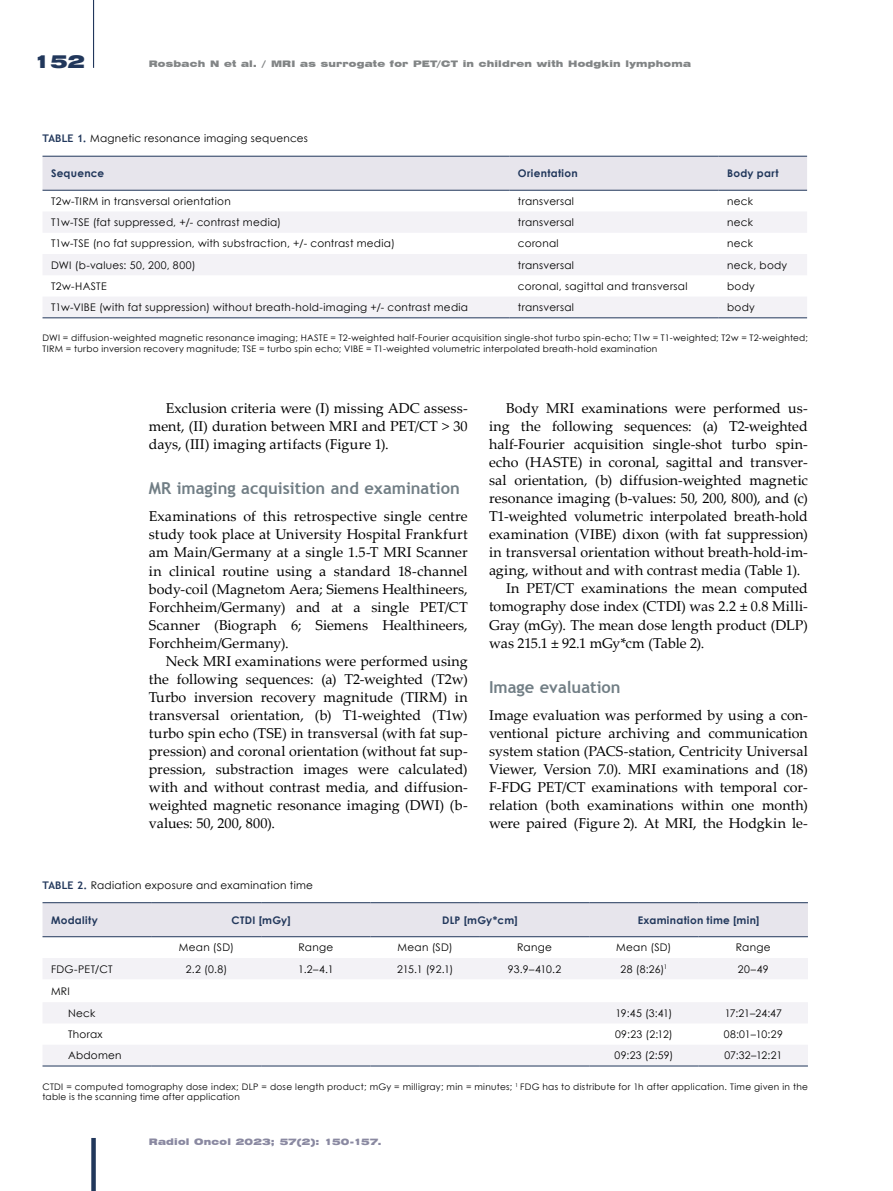
<style>
.page{position:relative;width:893px;height:1191px;background:#fff}
.page>*{position:absolute;margin:0;border:0;box-sizing:border-box;transform-origin:0 0}
.t1{font:900 expanded 18px "Swiss 721 BT";color:#21375b}
.t2{font:700 16.5px "Trebuchet MS";color:#717e85}
.t3{font:14.25px/18px "Palatino Linotype";letter-spacing:.005em;color:#000;text-align:justify}
.t4{font:14.25px "Palatino Linotype";letter-spacing:-.015em;color:#000}
.t5{font:10.5px/22px "Century Gothic";letter-spacing:.025em;color:#000}
.t6{font:700 10.5px "Century Gothic";letter-spacing:.03em;color:#21375b}
.t7{font:9px/10.5px "Century Gothic";letter-spacing:.03em;color:#000}
.t8{font:900 expanded 9px "Swiss 721 BT";letter-spacing:.025em;color:#828586}
.t9{font:900 expanded 9px "Swiss 721 BT";letter-spacing:.02em;color:#8a89a1}
.s1{font-family:"Trebuchet MS";font-weight:700;color:#21375b}
</style>
<div class="page">
<div style="left:91px;top:1138px;width:5px;height:53px;background:#21375b"></div>
<hr style="left:93px;top:0;width:1px;height:68px;background:#21375b">
<div style="left:43px;top:157px;width:764px;height:33px;background:#e7e5ec"></div>
<svg style="left:43px;top:212px;width:764px;height:105px;fill:#f3f2f6"></svg>
<hr style="left:43px;top:190px;width:466px;height:1px;background:#21375b">
<hr style="left:509px;top:190px;width:210px;height:1px;background:#21375b">
<hr style="left:719px;top:190px;width:88px;height:1px;background:#21375b">
<hr style="left:43px;top:317px;width:466px;height:1px;background:#21375b">
<hr style="left:509px;top:317px;width:210px;height:1px;background:#21375b">
<hr style="left:719px;top:317px;width:88px;height:1px;background:#21375b">
<hr style="left:43px;top:156px;width:466px;height:1px;background:#21375b">
<hr style="left:509px;top:156px;width:210px;height:1px;background:#21375b">
<hr style="left:719px;top:156px;width:88px;height:1px;background:#21375b">
<div style="left:43px;top:903px;width:765px;height:33px;background:#e7e5ec"></div>
<svg style="left:43px;top:958px;width:765px;height:107px;fill:#f3f2f6"></svg>
<hr style="left:43px;top:902px;width:109px;height:1px;background:#21375b">
<hr style="left:152px;top:902px;width:109px;height:1px;background:#21375b">
<hr style="left:261px;top:902px;width:110px;height:1px;background:#21375b">
<hr style="left:371px;top:902px;width:109px;height:1px;background:#21375b">
<hr style="left:480px;top:902px;width:109px;height:1px;background:#21375b">
<hr style="left:589px;top:902px;width:110px;height:1px;background:#21375b">
<hr style="left:699px;top:902px;width:109px;height:1px;background:#21375b">
<hr style="left:43px;top:1065px;width:109px;height:1px;background:#21375b">
<hr style="left:152px;top:1065px;width:109px;height:1px;background:#21375b">
<hr style="left:261px;top:1065px;width:110px;height:1px;background:#21375b">
<hr style="left:371px;top:1065px;width:109px;height:1px;background:#21375b">
<hr style="left:480px;top:1065px;width:109px;height:1px;background:#21375b">
<hr style="left:589px;top:1065px;width:110px;height:1px;background:#21375b">
<hr style="left:699px;top:1065px;width:109px;height:1px;background:#21375b">
<hr style="left:43px;top:936px;width:109px;height:1px;background:#21375b">
<hr style="left:152px;top:936px;width:109px;height:1px;background:#21375b">
<hr style="left:261px;top:936px;width:110px;height:1px;background:#21375b">
<hr style="left:371px;top:936px;width:109px;height:1px;background:#21375b">
<hr style="left:480px;top:936px;width:109px;height:1px;background:#21375b">
<hr style="left:589px;top:936px;width:110px;height:1px;background:#21375b">
<hr style="left:699px;top:936px;width:109px;height:1px;background:#21375b">
<p class="t1" style="left:33px;top:50px;width:53px">152</p>
<p class="t8" style="left:149px;top:58px;width:544px">Rosbach N et al. / MRI as surrogate for PET/CT in children with Hodgkin lymphoma</p>
<p class="t5" style="left:43px;top:127px;width:267px"><span class="s1">TABLE 1.</span> Magnetic resonance imaging sequences</p>
<p class="t6" style="left:51px;top:165px;width:55px">Sequence</p>
<p class="t6" style="left:518px;top:165px;width:61px">Orientation</p>
<p class="t6" style="left:727px;top:165px;width:53px">Body part</p>
<p class="t5" style="left:51px;top:190px;width:181px">T2w-TIRM in transversal orientation</p>
<p class="t5" style="left:518px;top:190px;width:58px">transversal</p>
<p class="t5" style="left:727px;top:190px;width:27px">neck</p>
<p class="t5" style="left:51px;top:211px;width:232px">T1w-TSE (fat suppressed, +/- contrast media)</p>
<p class="t5" style="left:518px;top:211px;width:58px">transversal</p>
<p class="t5" style="left:727px;top:211px;width:27px">neck</p>
<p class="t5" style="left:51px;top:232px;width:345px">T1w-TSE (no fat suppression, with substraction, +/- contrast media)</p>
<p class="t5" style="left:518px;top:232px;width:42px">coronal</p>
<p class="t5" style="left:727px;top:232px;width:27px">neck</p>
<p class="t5" style="left:51px;top:254px;width:146px">DWI (b-values: 50, 200, 800)</p>
<p class="t5" style="left:518px;top:254px;width:58px">transversal</p>
<p class="t5" style="left:727px;top:254px;width:62px">neck, body</p>
<p class="t5" style="left:51px;top:275px;width:57px">T2w-HASTE</p>
<p class="t5" style="left:518px;top:275px;width:171px">coronal, sagittal and transversal</p>
<p class="t5" style="left:727px;top:275px;width:29px">body</p>
<p class="t5" style="left:51px;top:296px;width:419px">T1w-VIBE (with fat suppression) without breath-hold-imaging +/- contrast media</p>
<p class="t5" style="left:518px;top:296px;width:58px">transversal</p>
<p class="t5" style="left:727px;top:296px;width:29px">body</p>
<p class="t7" style="left:43px;top:333px;width:767px">DWI = diffusion-weighted magnetic resonance imaging; HASTE = T2-weighted half-Fourier acquisition single-shot turbo spin-echo; T1w = T1-weighted; T2w = T2-weighted;<br>TIRM = turbo inversion recovery magnitude; TSE = turbo spin echo; VIBE = T1-weighted volumetric interpolated breath-hold examination</p>
<p class="t3" style="left:149px;top:399px;width:320px;text-indent:17px">Exclusion criteria were (I) missing ADC assess&shy;ment, (II) duration between MRI and PET/CT &gt; 30 days, (III) imaging artifacts (Figure 1).</p>
<p class="t2" style="left:149px;top:478px;width:313px">MR imaging acquisition and examination</p>
<p class="t3" style="left:149px;top:507px;width:320px">Examinations of this retrospective single centre study took place at University Hospital Frankfurt am Main/Germany at a single 1.5-T MRI Scanner in clinical routine using a standard 18-channel body-coil (Magnetom Aera; Siemens Healthineers, Forchheim/Germany) and at a single PET/CT Scanner (Biograph 6; Siemens Healthineers, Forchheim/Germany).</p>
<p class="t3" style="left:149px;top:651px;width:320px;text-indent:17px">Neck MRI examinations were performed using the following sequences: (a) T2-weighted (T2w)<br>Turbo inversion recovery magnitude (TIRM) in transversal orientation, (b) T1-weighted (T1w) turbo spin echo (TSE) in transversal (with fat sup&shy;pression) and coronal orientation (without fat sup&shy;pression, substraction images were calculated) with and without contrast media, and diffusion&shy;weighted magnetic resonance imaging (DWI) (b&shy;values: 50, 200, 800).</p>
<p class="t3" style="left:506px;top:399px;width:303px">Body MRI examinations were performed us-</p>
<p class="t3" style="left:489px;top:417px;width:320px">ing the following sequences: (a) T2-weighted</p>
<p class="t3" style="left:489px;top:435px;width:320px">half-Fourier acquisition single-shot turbo spin-</p>
<p class="t3" style="left:489px;top:453px;width:320px">echo (HASTE) in coronal, sagittal and transver-</p>
<p class="t3" style="left:489px;top:471px;width:320px">sal orientation, (b) diffusion-weighted magnetic</p>
<p class="t3" style="left:489px;top:489px;width:320px">resonance imaging (b-values: 50, 200, 800), and (c)</p>
<p class="t3" style="left:489px;top:507px;width:320px">T1-weighted volumetric interpolated breath-hold</p>
<p class="t3" style="left:489px;top:525px;width:320px">examination (VIBE) dixon (with fat suppression)</p>
<p class="t3" style="left:489px;top:543px;width:320px">in transversal orientation without breath-hold-im-</p>
<p class="t3" style="left:489px;top:561px;width:313px">aging, without and with contrast media (Table 1).</p>
<p class="t3" style="left:506px;top:579px;width:303px">In PET/CT examinations the mean computed</p>
<p class="t3" style="left:489px;top:597px;width:320px">tomography dose index (CTDI) was 2.2 ± 0.8 Milli-</p>
<p class="t3" style="left:489px;top:615px;width:320px">Gray (mGy). The mean dose length product (DLP)</p>
<p class="t4" style="left:489px;top:632px;width:217px">was 215.1 ± 92.1 mGy*cm (Table 2).</p>
<p class="t2" style="left:489px;top:676px;width:133px">Image evaluation</p>
<p class="t3" style="left:489px;top:705px;width:320px">Image evaluation was performed by using a con&shy;ventional picture archiving and communication system station (PACS-station, Centricity Universal Viewer, Version 7.0). MRI examinations and (18)<br>F-FDG PET/CT examinations with temporal cor&shy;relation (both examinations within one month) were paired (Figure 2). At MRI, the Hodgkin le-</p>
<p class="t5" style="left:43px;top:873px;width:272px"><span class="s1">TABLE 2.</span> Radiation exposure and examination time</p>
<p class="t6" style="left:51px;top:912px;width:48px">Modality</p>
<p class="t6" style="left:232px;top:912px;width:61px">CTDI [mGy]</p>
<p class="t6" style="left:442px;top:912px;width:77px">DLP [mGy*cm]</p>
<p class="t6" style="left:638px;top:912px;width:123px">Examination time [min]</p>
<p class="t5" style="left:179px;top:936px;width:57px">Mean (SD)</p>
<p class="t5" style="left:299px;top:936px;width:36px">Range</p>
<p class="t5" style="left:398px;top:936px;width:57px">Mean (SD)</p>
<p class="t5" style="left:517px;top:936px;width:36px">Range</p>
<p class="t5" style="left:616px;top:936px;width:57px">Mean (SD)</p>
<p class="t5" style="left:736px;top:936px;width:36px">Range</p>
<p class="t5" style="left:51px;top:957px;width:63px">FDG-PET/CT</p>
<p class="t5" style="left:186px;top:957px;width:43px">2.2 (0.8)</p>
<p class="t5" style="left:298px;top:957px;width:37px">1.2–4.1</p>
<p class="t5" style="left:397px;top:957px;width:58px">215.1 (92.1)</p>
<p class="t5" style="left:508px;top:957px;width:55px">93.9–410.2</p>
<p class="t5" style="left:621px;top:957px;width:48px">28 (8:26)<sup>1</sup></p>
<p class="t5" style="left:738px;top:957px;width:32px">20–49</p>
<p class="t5" style="left:68px;top:979px;width:29px;text-indent:-17px">MRI<br>Neck</p>
<p class="t5" style="left:615px;top:1001px;width:58px">19:45 (3:41)</p>
<p class="t5" style="left:725px;top:1001px;width:59px">17:21–24:47</p>
<p class="t5" style="left:68px;top:1023px;width:36px">Thorax</p>
<p class="t5" style="left:615px;top:1023px;width:59px">09:23 (2:12)</p>
<p class="t5" style="left:724px;top:1023px;width:61px">08:01–10:29</p>
<p class="t5" style="left:68px;top:1044px;width:55px">Abdomen</p>
<p class="t5" style="left:614px;top:1044px;width:60px">09:23 (2:59)</p>
<p class="t5" style="left:724px;top:1044px;width:59px">07:32–12:21</p>
<p class="t7" style="left:43px;top:1081px;width:767px">CTDI = computed tomography dose index; DLP = dose length product; mGy = milligray; min = minutes; <sup>1</sup> FDG has to distribute for 1h after application. Time given in the table is the scanning time after application</p>
<p class="t9" style="left:149px;top:1136px;width:234px">Radiol Oncol 2023; 57(2): 150-157.</p>
</div>
